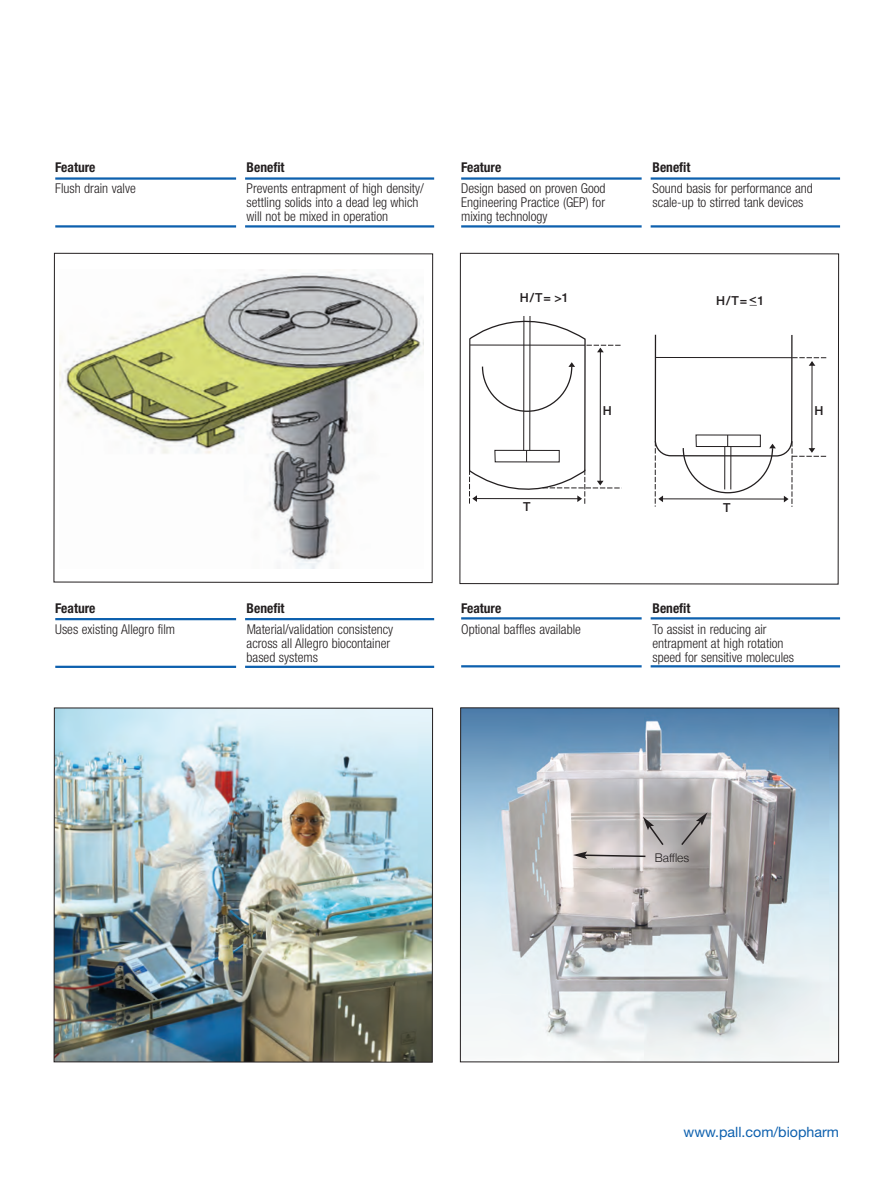
<style>
.page{position:relative;width:893px;height:1191px;background:#fff}
.page>*{position:absolute;margin:0;border:0;box-sizing:border-box;transform-origin:0 0}
.t1{font:14.25px "Helvetica Neue";color:#0d60ae}
.t2{font:300 condensed 13.5px/14.2px "Helvetica Neue";color:#231f20}
.t3{font:700 condensed 13.5px "Helvetica Neue";color:#231f20}
.t4{font:500 12.45px "Helvetica Neue";color:#231f20}
.t5{font:300 12px "Helvetica Neue";color:#231f20}
</style>
<div class="page">
<hr style="left:55px;top:177px;width:379px;height:3px;background:#0d60ae">
<hr style="left:55px;top:225px;width:379px;height:2px;background:#0d60ae">
<hr style="left:55px;top:618px;width:379px;height:2px;background:#0d60ae">
<hr style="left:55px;top:665px;width:379px;height:3px;background:#0d60ae">
<hr style="left:461px;top:177px;width:379px;height:3px;background:#0d60ae">
<hr style="left:461px;top:225px;width:379px;height:2px;background:#0d60ae">
<hr style="left:461px;top:617px;width:379px;height:2px;background:#0d60ae">
<hr style="left:461px;top:665px;width:379px;height:2px;background:#0d60ae">
<div style="left:236px;top:132px;width:9px;height:570px;background:#fff"></div>
<svg style="left:53px;top:252px;width:380px;height:331px"></svg>
<img style="left:56px;top:709px;width:375px;height:351px">
<div style="left:54px;top:707px;width:379px;height:355px;border:1px solid #231f20"></div>
<div style="left:642px;top:127px;width:9px;height:571px;background:#fff"></div>
<svg style="left:459px;top:252px;width:380px;height:333px"></svg>
<img style="left:462px;top:709px;width:375px;height:351px">
<div style="left:460px;top:707px;width:379px;height:355px;border:1px solid #231f20"></div>
<svg style="left:573px;top:816px;width:92px;height:43px;background:#c4bebd"></svg>
<svg style="left:680px;top:812px;width:27px;height:34px"></svg>
<p class="t3" style="left:55px;top:159px;width:42px">Feature</p>
<p class="t3" style="left:247px;top:159px;width:39px">Benefit</p>
<p class="t2" style="left:55px;top:181px;width:82px">Flush drain valve</p>
<p class="t2" style="left:247px;top:181px;width:179px">Prevents entrapment of high density/ settling solids into a dead leg which will not be mixed in operation</p>
<p class="t3" style="left:461px;top:159px;width:42px">Feature</p>
<p class="t3" style="left:652px;top:159px;width:39px">Benefit</p>
<p class="t2" style="left:461px;top:181px;width:146px">Design based on proven Good</p>
<p class="t2" style="left:653px;top:181px;width:162px">Sound basis for performance and</p>
<p class="t2" style="left:461px;top:195px;width:145px">Engineering Practice (GEP) for</p>
<p class="t2" style="left:653px;top:195px;width:152px">scale-up to stirred tank devices</p>
<p class="t2" style="left:461px;top:209px;width:88px">mixing technology</p>
<p class="t4" style="left:520px;top:293px;width:50px">H/T= &gt;1</p>
<p class="t4" style="left:716px;top:296px;width:50px">H/T= 1</p>
<p class="t4" style="left:749px;top:294px;width:9px">&lt;_</p>
<p class="t3" style="left:55px;top:599px;width:42px">Feature</p>
<p class="t3" style="left:247px;top:599px;width:39px">Benefit</p>
<p class="t2" style="left:55px;top:621px;width:121px">Uses existing Allegro film</p>
<p class="t2" style="left:247px;top:621px;width:148px">Material/validation consistency across all Allegro biocontainer based systems</p>
<p class="t4" style="left:603px;top:406px;width:11px">H</p>
<p class="t4" style="left:814px;top:406px;width:11px">H</p>
<p class="t4" style="left:523px;top:502px;width:9px">T</p>
<p class="t4" style="left:723px;top:503px;width:9px">T</p>
<p class="t3" style="left:461px;top:599px;width:42px">Feature</p>
<p class="t3" style="left:652px;top:599px;width:39px">Benefit</p>
<p class="t2" style="left:461px;top:621px;width:121px">Optional baffles available</p>
<p class="t2" style="left:652px;top:621px;width:143px">To assist in reducing air entrapment at high rotation speed for sensitive molecules</p>
<p class="t5" style="left:655px;top:850px;width:36px">Baffles</p>
<p class="t1" style="left:684px;top:1123px;width:157px">www.pall.com/biopharm</p>
</div>
